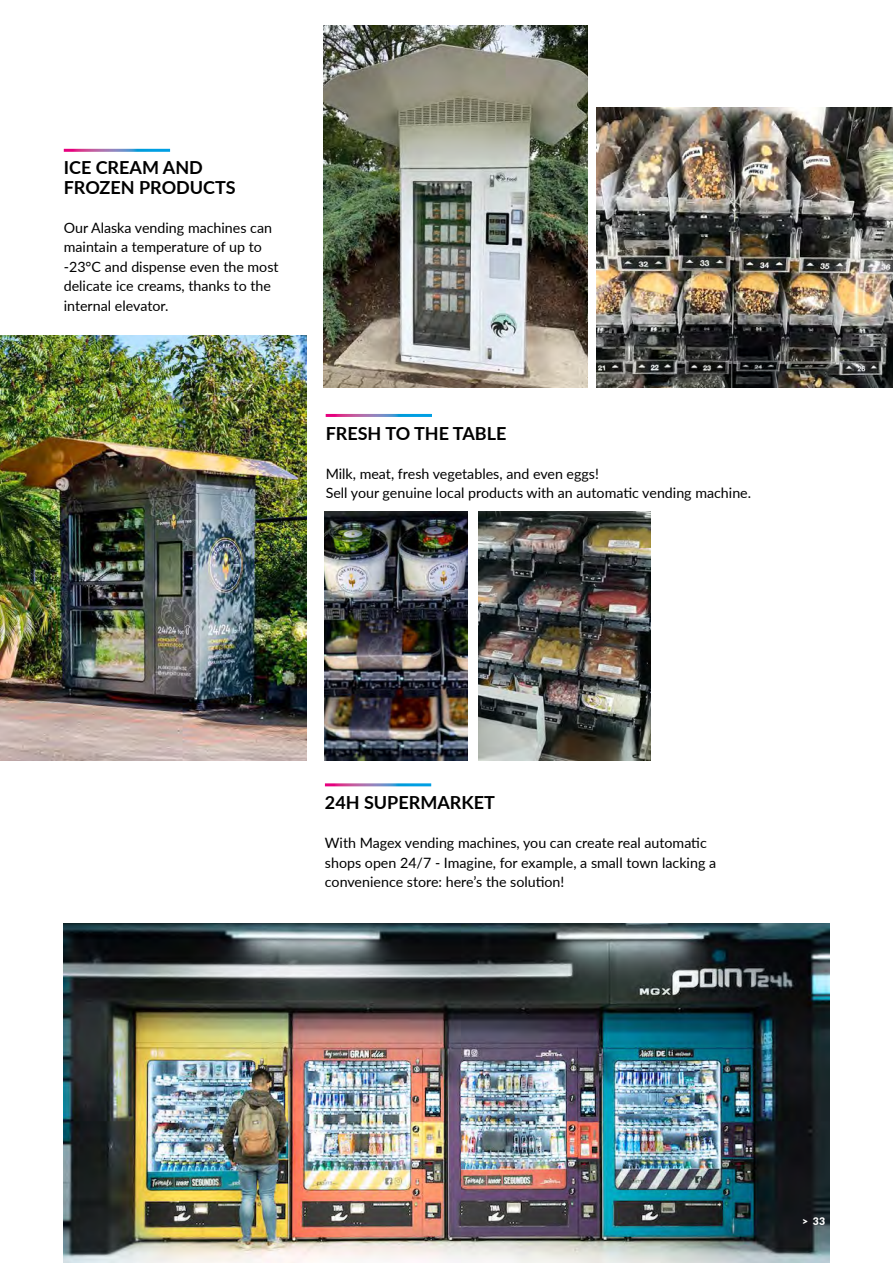
<style>
.page{position:relative;width:893px;height:1263px;background:#fff}
.page>*{position:absolute;margin:0;border:0;box-sizing:border-box;transform-origin:0 0}
.t1{font:700 18px/19.5px "Lato";color:#000}
.t2{font:14.25px/19.5px "Lato";color:#000}
.t3{font:900 10.5px "Lato";color:#fff}
</style>
<div class="page">
<img style="left:0;top:336px;width:306px;height:425px">
<img style="left:64px;top:923px;width:765px;height:340px">
<img style="left:323px;top:26px;width:265px;height:362px">
<img style="left:596px;top:107px;width:297px;height:281px">
<img style="left:325px;top:511px;width:143px;height:250px">
<img style="left:478px;top:511px;width:173px;height:250px">
<p class="t1" style="left:64px;top:157px;width:174px">ICE CREAM AND<br>FROZEN PRODUCTS</p>
<p class="t2" style="left:64px;top:217px;width:216px">Our Alaska vending machines can maintain a temperature of up to -23°C and dispense even the most delicate ice creams, thanks to the internal elevator.</p>
<p class="t1" style="left:326px;top:423px;width:182px">FRESH TO THE TABLE</p>
<p class="t2" style="left:326px;top:463px;width:427px">Milk, meat, fresh vegetables, and even eggs!<br>Sell your genuine local products with an automatic vending machine.</p>
<p class="t1" style="left:325px;top:792px;width:171px">24H SUPERMARKET</p>
<p class="t2" style="left:325px;top:832px;width:393px">With Magex vending machines, you can create real automatic shops open 24/7 - Imagine, for example, a small town lacking a convenience store: here’s the solution!</p>
<p class="t3" style="left:802px;top:1213px;width:25px">&gt; 33</p>
</div>
